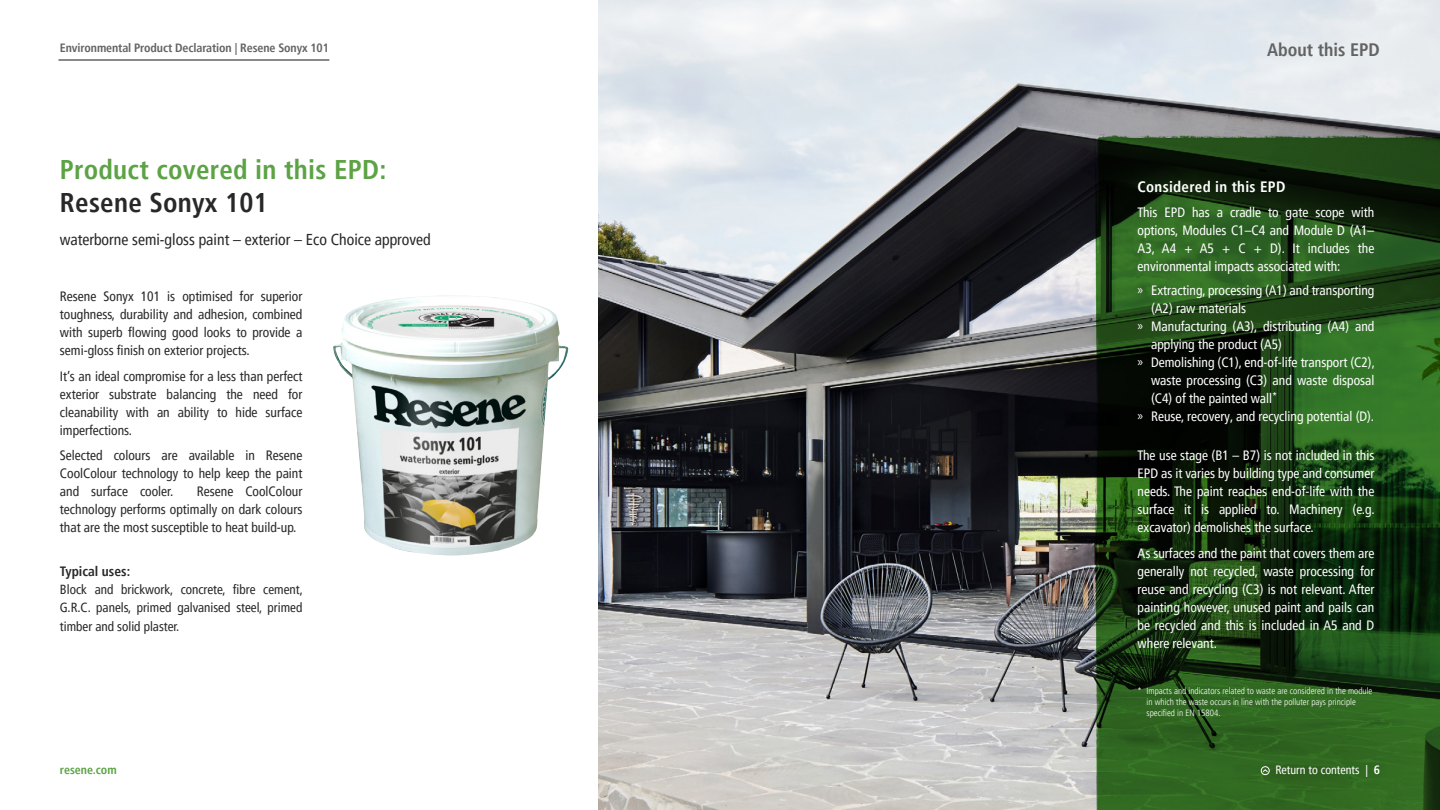
<style>
.page{position:relative;width:1440px;height:810px;background:#fff}
.page>*{position:absolute;margin:0;border:0;box-sizing:border-box;transform-origin:0 0}
.t1{font:700 condensed 27px "Frutiger LT Pro";letter-spacing:.01em;color:#5ca345}
.t2{font:700 condensed 27px "Frutiger LT Pro";letter-spacing:.01em;color:#282828}
.t3{font:700 condensed 18px "Frutiger LT Pro";color:#636363}
.t4{font:condensed 15.75px "Frutiger LT Pro";color:#282828}
.t5{font:700 condensed 15px "Frutiger LT Pro";letter-spacing:.02em;color:#fff}
.t6{font:condensed 13.5px/18px "Frutiger LT Pro";color:#fff;text-align:justify}
.t7{font:condensed 13.5px/18px "Frutiger LT Pro";color:#282828;text-align:justify}
.t8{font:700 condensed 13.5px "Frutiger LT Pro";color:#282828}
.t9{font:condensed 13.12px/18.4px "Frutiger LT Pro";color:#282828;text-align:justify}
.t10{font:700 condensed 12px "Frutiger LT Pro";letter-spacing:-.01em;color:#636363}
.t11{font:condensed 12px "Frutiger LT Pro";color:#fff}
.t12{font:700 condensed 12px "Frutiger LT Pro";color:#5ca345}
.t13{font:300 condensed 9px/10.5px "Frutiger LT Pro";color:#fff}
.s1{font-family:"Myriad Pro";font-stretch:normal}
.s2{font-weight:700}
</style>
<div class="page">
<img style="left:599px;top:0;width:841px;height:810px">
<img style="left:1066px;top:138px;width:374px;height:672px">
<img style="left:1100px;top:116px;width:340px;height:43px">
<img style="left:333px;top:295px;width:235px;height:260px">
<hr style="left:58px;top:59px;width:271px;height:2px;background:#636363">
<div style="left:1253px;top:758px;width:134px;height:27px;background:#306720"></div>
<div style="left:1261px;top:766px;width:9px;height:9px;border:1px solid #fff;border-radius:50%"></div>
<svg style="left:1262px;top:769px;width:7px;height:4px"></svg>
<p class="t10" style="left:60px;top:40px;width:271px">Environmental Product Declaration | Resene Sonyx 101</p>
<h1 class="t1" style="left:60px;top:154px;width:328px">Product covered in this EPD:</h1>
<h1 class="t2" style="left:60px;top:187px;width:209px">Resene Sonyx 101</h1>
<p class="t4" style="left:60px;top:231px;width:372px">waterborne semi-gloss paint – exterior – Eco Choice approved</p>
<p class="t7" style="left:60px;top:288px;width:244px">Resene Sonyx 101 is optimised for superior toughness, durability and adhesion, combined with superb flowing good looks to provide a semi-gloss finish on exterior projects.</p>
<p class="t7" style="left:60px;top:367px;width:244px">It’s an ideal compromise for a less than perfect exterior substrate balancing the need for cleanability with an ability to hide surface imperfections.</p>
<p class="t7" style="left:60px;top:447px;width:244px">Selected colours are available in Resene CoolColour technology to help keep the paint and surface cooler.</p>
<p class="t7" style="left:60px;top:483px;width:244px;text-indent:137px">Resene CoolColour technology performs optimally on dark colours that are the most susceptible to heat build-up.</p>
<p class="t8" style="left:60px;top:563px;width:72px">Typical uses:</p>
<p class="t9" style="left:60px;top:580px;width:244px">Block and brickwork, concrete, fibre cement, G.R.C. panels, primed galvanised steel, primed timber and solid plaster.</p>
<p class="t12" style="left:60px;top:763px;width:58px">resene.com</p>
<h2 class="t3" style="left:1267px;top:39px;width:114px">About this EPD</h2>
<p class="t5" style="left:1138px;top:178px;width:149px">Considered in this EPD</p>
<p class="t6" style="left:1138px;top:204px;width:238px">This EPD has a cradle to gate scope with options, Modules C1–C4 and Module D (A1– A3, A4 + A5 + C + D). It includes the environmental impacts associated with:</p>
<p class="t6" style="left:1138px;top:282px;width:238px"><span class="s1">»</span> Extracting, processing (A1) and transporting</p>
<p class="t6" style="left:1151px;top:300px;width:96px">(A2) raw materials</p>
<p class="t6" style="left:1138px;top:318px;width:238px"><span class="s1">»</span> Manufacturing (A3), distributing (A4) and</p>
<p class="t6" style="left:1151px;top:336px;width:132px">applying the product (A5)</p>
<p class="t6" style="left:1138px;top:354px;width:239px"><span class="s1">»</span> Demolishing (C1), end-of-life transport (C2),</p>
<p class="t6" style="left:1151px;top:372px;width:225px">waste processing (C3) and waste disposal</p>
<p class="t6" style="left:1151px;top:390px;width:128px">(C4) of the painted wall<sup>*</sup></p>
<p class="t6" style="left:1138px;top:408px;width:238px"><span class="s1">»</span> Reuse, recovery, and recycling potential (D).</p>
<p class="t6" style="left:1138px;top:447px;width:239px">The use stage (B1 – B7) is not included in this EPD as it varies by building type and consumer needs. The paint reaches end-of-life with the surface it is applied to. Machinery (e.g. excavator) demolishes the surface.</p>
<p class="t6" style="left:1138px;top:544px;width:238px">As surfaces and the paint that covers them are generally not recycled, waste processing for reuse and recycling (C3) is not relevant. After painting however, unused paint and pails can be recycled and this is included in A5 and D where relevant.</p>
<p class="t13" style="left:1147px;top:686px;width:227px;text-indent:-9px">* Impacts and indicators related to waste are considered in the module in which the waste occurs in line with the polluter pays principle specified in EN 15804.</p>
<p class="t11" style="left:1275px;top:763px;width:106px">Return to contents | <span class="s2">6</span></p>
</div>
